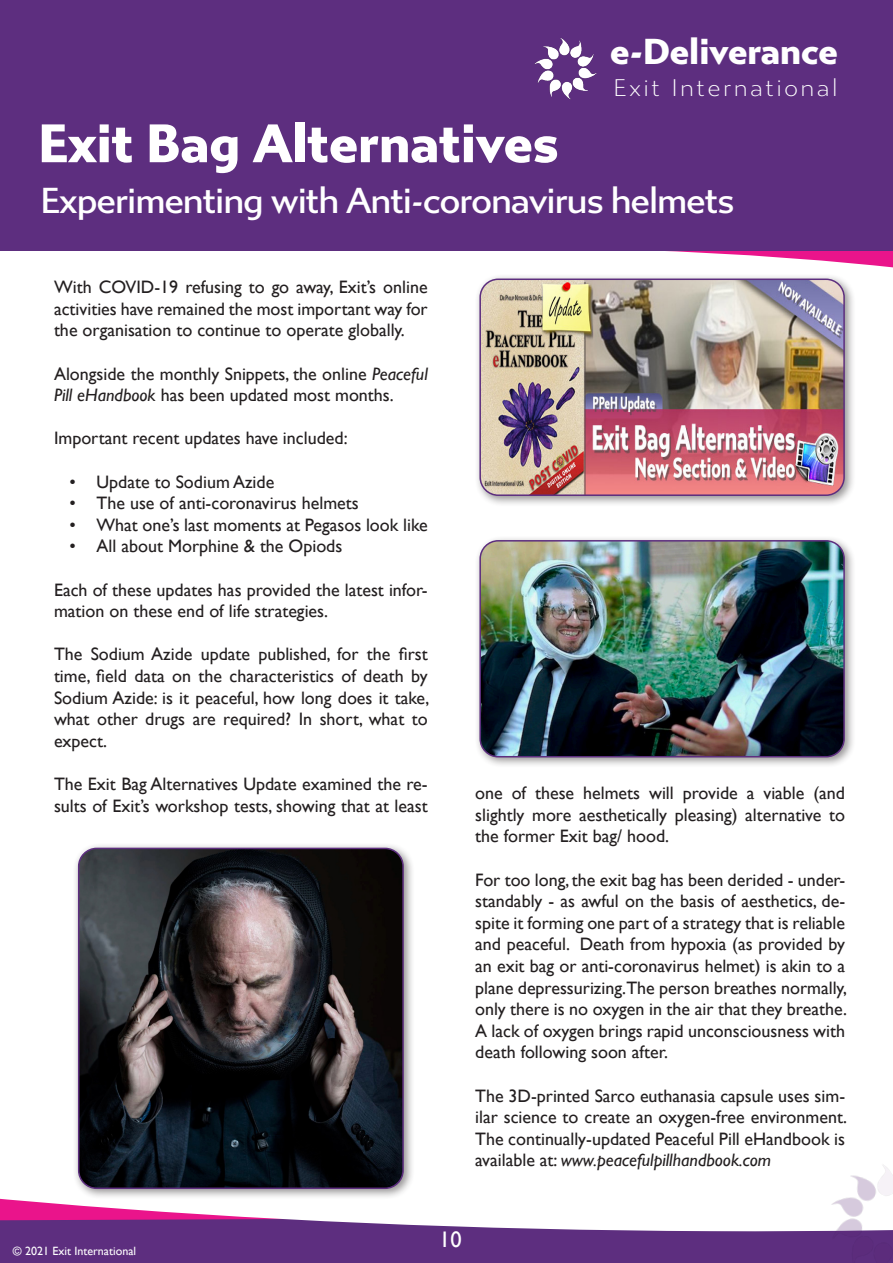
<style>
.page{position:relative;width:893px;height:1263px;background:#fff}
.page>*{position:absolute;margin:0;border:0;box-sizing:border-box;transform-origin:0 0}
.t1{font:900 54px "Gibbs";color:#fff}
.t2{font:500 36px "Gibbs";letter-spacing:-.03em;color:#fff}
.t3{font:900 36px "Gibbs";color:#fff}
.t4{font:300 24px "Gibbs";letter-spacing:.1em;color:#fff}
.t5{font:22.5px "Gill Sans";color:#fff}
.t6{font:18px/21.6px "Gill Sans";color:#231f20;text-align:justify}
.t7{font:12px "Gill Sans";color:#fff}
.s1{font-style:italic}
</style>
<div class="page">
<div style="left:0;top:0;width:892px;height:251px;background:#5d2e7f"></div>
<img style="left:534px;top:38px;width:63px;height:62px">
<div style="left:0;top:1240px;width:821px;height:23px;background:#5d2e7f"></div>
<svg style="left:0;top:1198px;width:821px;height:42px"></svg>
<img style="left:821px;top:1165px;width:72px;height:98px">
<div style="left:474px;top:273px;width:382px;height:234px;background:#231f20;opacity:.48"></div>
<img style="left:480px;top:279px;width:364px;height:216px">
<div style="left:479px;top:279px;width:366px;height:217px;border:2px solid #5d2e7f;border-radius:18px"></div>
<div style="left:474px;top:535px;width:382px;height:234px;background:#231f20;opacity:.48"></div>
<img style="left:480px;top:541px;width:364px;height:216px">
<div style="left:479px;top:540px;width:366px;height:217px;border:2px solid #5d2e7f;border-radius:18px"></div>
<div style="left:73px;top:842px;width:342px;height:358px;background:#231f20;opacity:.48"></div>
<img style="left:79px;top:848px;width:324px;height:340px">
<div style="left:78px;top:848px;width:326px;height:341px;border:2px solid #5d2e7f;border-radius:18px"></div>
<p class="t1" style="left:38px;top:112px;width:522px">Exit Bag Alternatives</p>
<h2 class="t3" style="left:610px;top:31px;width:229px">e-Deliverance</h2>
<h3 class="t4" style="left:613px;top:74px;width:226px">Exit International</h3>
<p class="t2" style="left:40px;top:179px;width:696px">Experimenting with Anti-coronavirus helmets</p>
<p class="t6" style="left:54px;top:276px;width:375px">With COVID-19 refusing to go away, Exit’s online activities have remained the most important way for the organisation to continue to operate globally.</p>
<p class="t6" style="left:54px;top:362px;width:375px">Alongside the monthly Snippets, the online <span class="s1">Peaceful<br>Pill eHandbook</span> has been updated most months.</p>
<p class="t6" style="left:54px;top:427px;width:295px">Important recent updates have included:</p>
<p class="t6" style="left:70px;top:470px;width:206px">• Update to Sodium Azide</p>
<p class="t6" style="left:70px;top:492px;width:291px">• The use of anti-coronavirus helmets</p>
<p class="t6" style="left:70px;top:514px;width:360px">• What one’s last moments at Pegasos look like</p>
<p class="t6" style="left:70px;top:535px;width:274px">• All about Morphine &amp; the Opiods</p>
<p class="t6" style="left:54px;top:578px;width:375px">Each of these updates has provided the latest infor&shy;mation on these end of life strategies.</p>
<p class="t6" style="left:54px;top:643px;width:377px">The Sodium Azide update published, for the first time, field data on the characteristics of death by Sodium Azide: is it peaceful, how long does it take, what other drugs are required? In short, what to expect.</p>
<p class="t6" style="left:54px;top:773px;width:375px">The Exit Bag Alternatives Update examined the re&shy;sults of Exit’s workshop tests, showing that at least</p>
<p class="t6" style="left:475px;top:782px;width:371px">one of these helmets will provide a viable (and slightly more aesthetically pleasing) alternative to the former Exit bag/ hood.</p>
<p class="t6" style="left:475px;top:868px;width:373px">For too long, the exit bag has been derided - under&shy;standably - as awful on the basis of aesthetics, de&shy;spite it forming one part of a strategy that is reliable and peaceful. Death from hypoxia (as provided by an exit bag or anti-coronavirus helmet) is akin to a plane depressurizing.The person breathes normally, only there is no oxygen in the air that they breathe.<br>A lack of oxygen brings rapid unconsciousness with death following soon after.</p>
<p class="t6" style="left:475px;top:1084px;width:373px">The 3D-printed Sarco euthanasia capsule uses sim&shy;ilar science to create an oxygen-free environment.<br>The continually-updated Peaceful Pill eHandbook is available at: <span class="s1">www.peacefulpillhandbook.com</span></p>
<p class="t7" style="left:13px;top:1243px;width:125px">© 2021 Exit International</p>
<p class="t5" style="left:439px;top:1226px;width:24px">10</p>
</div>
